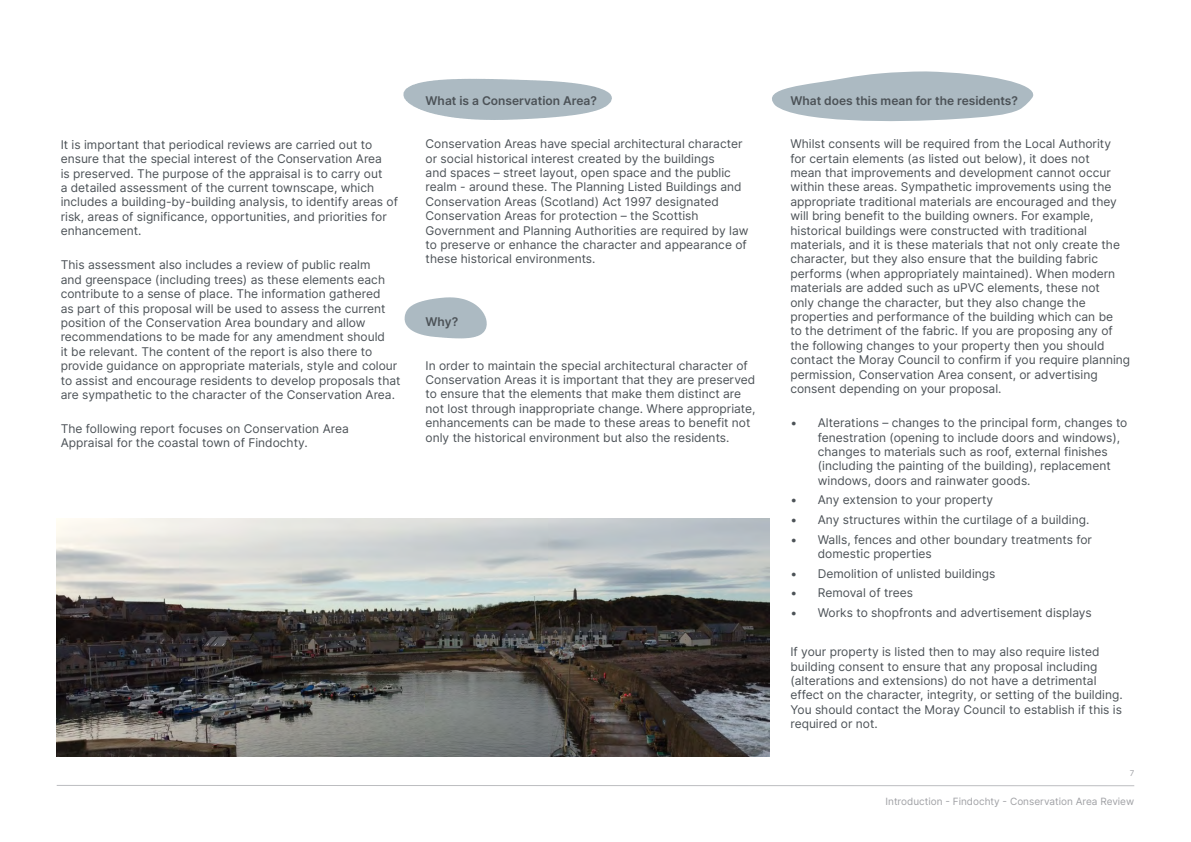
<style>
.page{position:relative;width:1191px;height:842px;background:#fff}
.page>*{position:absolute;margin:0;border:0;box-sizing:border-box;transform-origin:0 0}
._01_Body_Text{font:12px/14.4px "Inter";color:#4c5257}
._02_Heading_4{font:600 12px "Inter";color:#4c5257}
.t1{font:10px "Inter";color:#a0a1a5}
.t2{font:8px "Inter";color:#a0a1a5}
</style>
<div class="page">
<svg style="left:772px;top:71px;width:262px;height:51px"></svg>
<svg style="left:404px;top:297px;width:83px;height:41px"></svg>
<svg style="left:403px;top:79px;width:209px;height:41px"></svg>
<img style="left:57px;top:519px;width:712px;height:238px">
<svg style="left:56px;top:785px;width:1078px;height:1px"></svg>
<p class="_01_Body_Text" style="left:61px;top:137px;width:339px">It is important that periodical reviews are carried out to ensure that the special interest of the Conservation Area<br>is preserved. The purpose of the appraisal is to carry out<br>a detailed assessment of the current townscape, which includes a building-by-building analysis, to identify areas of risk, areas of significance, opportunities, and priorities for enhancement.</p>
<p class="_01_Body_Text" style="left:61px;top:257px;width:341px">This assessment also includes a review of public realm<br>and greenspace (including trees) as these elements each contribute to a sense of place. The information gathered<br>as part of this proposal will be used to assess the current position of the Conservation Area boundary and allow recommendations to be made for any amendment should<br>it be relevant. The content of the report is also there to provide guidance on appropriate materials, style and colour to assist and encourage residents to develop proposals that are sympathetic to the character of the Conservation Area.</p>
<p class="_01_Body_Text" style="left:61px;top:421px;width:289px">The following report focuses on Conservation Area<br>Appraisal for the coastal town of Findochty.</p>
<p class="_02_Heading_4" style="left:425px;top:92px;width:173px">What is a Conservation Area?</p>
<p class="_01_Body_Text" style="left:425px;top:136px;width:324px">Conservation Areas have special architectural character or social historical interest created by the buildings<br>and spaces – street layout, open space and the public realm - around these. The Planning Listed Buildings and Conservation Areas (Scotland) Act 1997 designated Conservation Areas for protection – the Scottish Government and Planning Authorities are required by law to preserve or enhance the character and appearance of these historical environments.</p>
<p class="_02_Heading_4" style="left:425px;top:313px;width:34px">Why?</p>
<p class="_01_Body_Text" style="left:425px;top:358px;width:331px">In order to maintain the special architectural character of Conservation Areas it is important that they are preserved to ensure that the elements that make them distinct are not lost through inappropriate change. Where appropriate, enhancements can be made to these areas to benefit not only the historical environment but also the residents.</p>
<p class="_02_Heading_4" style="left:790px;top:92px;width:229px">What does this mean for the residents?</p>
<p class="_01_Body_Text" style="left:790px;top:136px;width:341px">Whilst consents will be required from the Local Authority<br>for certain elements (as listed out below), it does not<br>mean that improvements and development cannot occur within these areas. Sympathetic improvements using the appropriate traditional materials are encouraged and they will bring benefit to the building owners. For example, historical buildings were constructed with traditional materials, and it is these materials that not only create the character, but they also ensure that the building fabric performs (when appropriately maintained). When modern materials are added such as uPVC elements, these not<br>only change the character, but they also change the properties and performance of the building which can be<br>to the detriment of the fabric. If you are proposing any of the following changes to your property then you should contact the Moray Council to confirm if you require planning permission, Conservation Area consent, or advertising consent depending on your proposal.</p>
<p class="_01_Body_Text" style="left:790px;top:415px;width:8px">•</p>
<p class="_01_Body_Text" style="left:818px;top:415px;width:311px">Alterations – changes to the principal form, changes to fenestration (opening to include doors and windows), changes to materials such as roof, external finishes (including the painting of the building), replacement windows, doors and rainwater goods.</p>
<p class="_01_Body_Text" style="left:790px;top:492px;width:8px">•</p>
<p class="_01_Body_Text" style="left:818px;top:492px;width:177px">Any extension to your property</p>
<p class="_01_Body_Text" style="left:790px;top:512px;width:8px">•</p>
<p class="_01_Body_Text" style="left:818px;top:512px;width:273px">Any structures within the curtilage of a building.</p>
<p class="_01_Body_Text" style="left:790px;top:532px;width:8px">•</p>
<p class="_01_Body_Text" style="left:818px;top:532px;width:276px">Walls, fences and other boundary treatments for domestic properties</p>
<p class="_01_Body_Text" style="left:790px;top:566px;width:8px">•</p>
<p class="_01_Body_Text" style="left:818px;top:566px;width:179px">Demolition of unlisted buildings</p>
<p class="_01_Body_Text" style="left:790px;top:585px;width:8px">•</p>
<p class="_01_Body_Text" style="left:818px;top:585px;width:97px">Removal of trees</p>
<p class="_01_Body_Text" style="left:790px;top:605px;width:8px">•</p>
<p class="_01_Body_Text" style="left:818px;top:605px;width:275px">Works to shopfronts and advertisement displays</p>
<p class="_01_Body_Text" style="left:790px;top:644px;width:334px">If your property is listed then to may also require listed building consent to ensure that any proposal including (alterations and extensions) do not have a detrimental effect on the character, integrity, or setting of the building.<br>You should contact the Moray Council to establish if this is required or not.</p>
<p class="t2" style="left:1129px;top:767px;width:6px">7</p>
<p class="t1" style="left:885px;top:794px;width:250px">Introduction - Findochty - Conservation Area Review</p>
</div>
